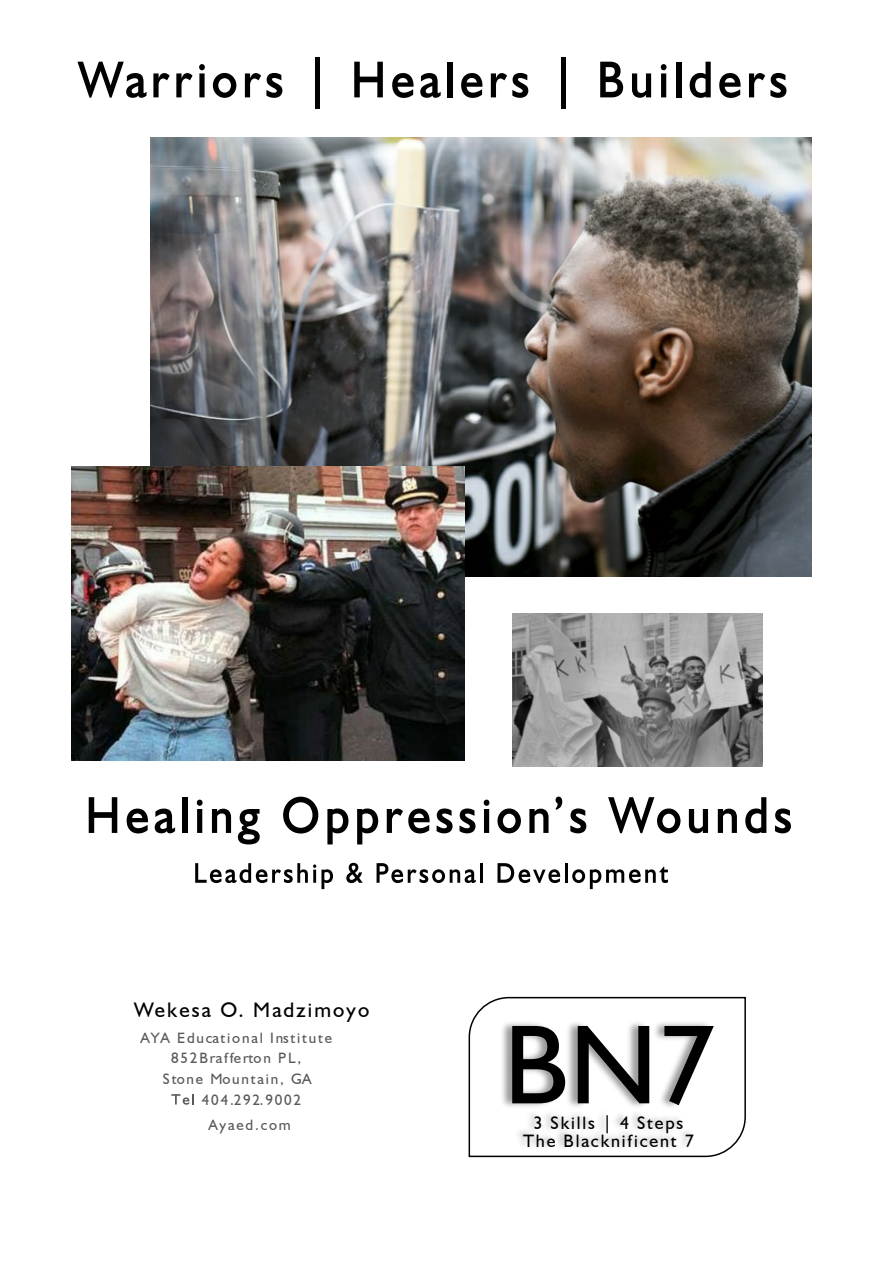
<style>
.page{position:relative;width:893px;height:1263px;background:#fff}
.page>*{position:absolute;margin:0;border:0;box-sizing:border-box;transform-origin:0 0}
.t1{font:113.25px "Humanist 521 BT";color:#000}
.t2{font:21px "Humanist 521 BT";letter-spacing:.1em;color:#000}
.t3{font:18px/18px "Humanist 521 BT";letter-spacing:.1em;color:#000;text-align:center}
.t4{font:15px "Humanist 521 BT";letter-spacing:.12em;color:#595959}
</style>
<div class="page">
<svg style="left:89px;top:797px;width:28px;height:36px"></svg>
<svg style="left:127px;top:808px;width:21px;height:25px"></svg>
<svg style="left:155px;top:808px;width:20px;height:25px"></svg>
<div style="left:182px;top:797px;width:5px;height:36px;background:#000"></div>
<svg style="left:197px;top:800px;width:6px;height:33px"></svg>
<svg style="left:212px;top:809px;width:19px;height:24px"></svg>
<svg style="left:238px;top:809px;width:22px;height:35px"></svg>
<svg style="left:283px;top:797px;width:35px;height:36px"></svg>
<svg style="left:327px;top:808px;width:21px;height:36px"></svg>
<svg style="left:357px;top:808px;width:21px;height:36px"></svg>
<svg style="left:387px;top:808px;width:43px;height:25px"></svg>
<svg style="left:437px;top:808px;width:16px;height:25px"></svg>
<svg style="left:459px;top:808px;width:16px;height:25px"></svg>
<svg style="left:484px;top:800px;width:5px;height:33px"></svg>
<svg style="left:497px;top:808px;width:24px;height:25px"></svg>
<svg style="left:529px;top:809px;width:20px;height:24px"></svg>
<svg style="left:556px;top:797px;width:6px;height:13px"></svg>
<svg style="left:570px;top:808px;width:16px;height:25px"></svg>
<svg style="left:608px;top:797px;width:72px;height:36px"></svg>
<svg style="left:689px;top:809px;width:19px;height:24px"></svg>
<svg style="left:718px;top:809px;width:19px;height:24px"></svg>
<svg style="left:745px;top:797px;width:21px;height:36px"></svg>
<svg style="left:775px;top:808px;width:16px;height:25px"></svg>
<svg style="left:195px;top:863px;width:138px;height:26px"></svg>
<svg style="left:346px;top:863px;width:17px;height:20px"></svg>
<svg style="left:377px;top:863px;width:99px;height:20px"></svg>
<hr style="left:480px;top:863px;width:2px;height:20px;background:#000">
<svg style="left:497px;top:863px;width:63px;height:20px"></svg>
<hr style="left:565px;top:863px;width:3px;height:20px;background:#000">
<svg style="left:572px;top:867px;width:96px;height:22px"></svg>
<svg style="left:468px;top:1138px;width:272px;height:20px"></svg>
<img style="left:468px;top:996px;width:278px;height:142px">
<img style="left:511px;top:1102px;width:195px;height:56px">
<svg style="left:171px;top:1094px;width:23px;height:11px"></svg>
<img style="left:151px;top:138px;width:660px;height:438px">
<img style="left:71px;top:466px;width:393px;height:295px">
<img style="left:512px;top:614px;width:250px;height:152px">
<svg style="left:77px;top:62px;width:70px;height:36px"></svg>
<svg style="left:153px;top:73px;width:17px;height:24px"></svg>
<svg style="left:176px;top:73px;width:17px;height:24px"></svg>
<svg style="left:199px;top:64px;width:6px;height:33px"></svg>
<svg style="left:213px;top:73px;width:23px;height:25px"></svg>
<svg style="left:245px;top:73px;width:37px;height:25px"></svg>
<hr style="left:315px;top:58px;width:4px;height:51px;background:#000">
<svg style="left:354px;top:62px;width:29px;height:35px"></svg>
<svg style="left:392px;top:73px;width:21px;height:25px"></svg>
<svg style="left:420px;top:73px;width:21px;height:25px"></svg>
<div style="left:448px;top:62px;width:5px;height:35px;background:#000"></div>
<svg style="left:461px;top:73px;width:21px;height:25px"></svg>
<svg style="left:491px;top:73px;width:37px;height:25px"></svg>
<hr style="left:561px;top:58px;width:4px;height:51px;background:#000">
<svg style="left:600px;top:62px;width:23px;height:35px"></svg>
<svg style="left:632px;top:73px;width:19px;height:25px"></svg>
<svg style="left:661px;top:64px;width:5px;height:33px"></svg>
<div style="left:676px;top:62px;width:5px;height:35px;background:#000"></div>
<svg style="left:690px;top:62px;width:21px;height:36px"></svg>
<svg style="left:719px;top:73px;width:22px;height:25px"></svg>
<svg style="left:749px;top:73px;width:37px;height:25px"></svg>
<h2 class="t2" style="left:134px;top:1001px;width:236px">Wekesa O. Madzimoyo</h2>
<p class="t4" style="left:140px;top:1031px;width:193px">AYA Educational Institute</p>
<p class="t4" style="left:171px;top:1052px;width:132px">852 Brafferton PL,</p>
<p class="t4" style="left:163px;top:1072px;width:150px">Stone Mountain, GA</p>
<p class="t4" style="left:202px;top:1093px;width:101px">404.292.9002</p>
<p class="t4" style="left:208px;top:1118px;width:84px">Ayaed.com</p>
<h1 class="t1" style="left:504px;top:1017px;width:212px">BN7</h1>
<p class="t3" style="left:523px;top:1115px;width:172px">3 Skills | 4 Steps<br>The Blacknificent 7</p>
</div>
